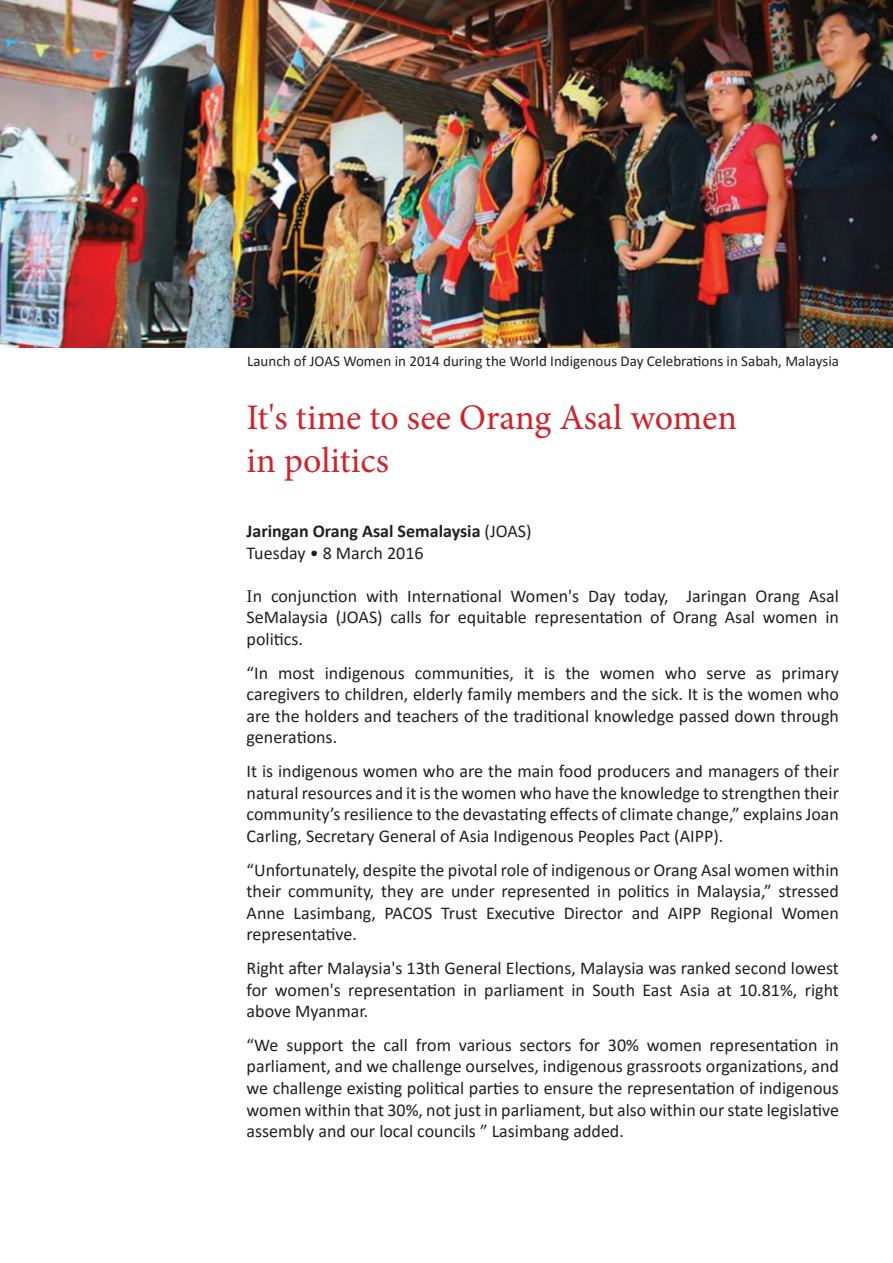
<style>
.page{position:relative;width:893px;height:1263px;background:#fff}
.page>*{position:absolute;margin:0;border:0;box-sizing:border-box;transform-origin:0 0}
.t1{font:36px/43.2px "Minion Pro";color:#d1232a}
.t2{font:18px/21.6px "Calibri";color:#231f20;text-align:justify}
.t3{font:700 18px/21.6px "Calibri";color:#231f20}
.t4{font:15px "Calibri";color:#231f20}
.s1{font-weight:400}
.s2{font-family:"Minion Pro"}
</style>
<div class="page">
<img style="left:0;top:0;width:893px;height:348px">
<p class="t4" style="left:247px;top:350px;width:593px">Launch of JOAS Women in 2014 during the World Indigenous Day Celebrations in Sabah, Malaysia</p>
<h1 class="t1" style="left:247px;top:396px;width:492px">It's time to see Orang Asal women in politics</h1>
<p class="t3" style="left:247px;top:520px;width:287px">Jaringan Orang Asal Semalaysia <span class="s1">(JOAS)<br>Tuesday • 8 March 2016</span></p>
<p class="t2" style="left:247px;top:585px;width:594px"><span class="s2">I</span>n conjunction with International Women's Day today, Jaringan Orang Asal SeMalaysia (JOAS) calls for equitable representation of Orang Asal women in politics.</p>
<p class="t2" style="left:247px;top:661px;width:594px">“In most indigenous communities, it is the women who serve as primary caregivers to children, elderly family members and the sick. It is the women who are the holders and teachers of the traditional knowledge passed down through generations.</p>
<p class="t2" style="left:247px;top:760px;width:594px">It is indigenous women who are the main food producers and managers of their natural resources and it is the women who have the knowledge to strengthen their community’s resilience to the devastating effects of climate change,” explains Joan Carling, Secretary General of Asia Indigenous Peoples Pact (AIPP).</p>
<p class="t2" style="left:247px;top:858px;width:594px">“Unfortunately, despite the pivotal role of indigenous or Orang Asal women within their community, they are under represented in politics in Malaysia,” stressed Anne Lasimbang, PACOS Trust Executive Director and AIPP Regional Women representative.</p>
<p class="t2" style="left:247px;top:957px;width:594px">Right after Malaysia's 13th General Elections, Malaysia was ranked second lowest for women's representation in parliament in South East Asia at 10.81%, right above Myanmar.</p>
<p class="t2" style="left:247px;top:1033px;width:594px">“We support the call from various sectors for 30% women representation in parliament, and we challenge ourselves, indigenous grassroots organizations, and we challenge existing political parties to ensure the representation of indigenous women within that 30%, not just in parliament, but also within our state legislative assembly and our local councils ” Lasimbang added.</p>
</div>
